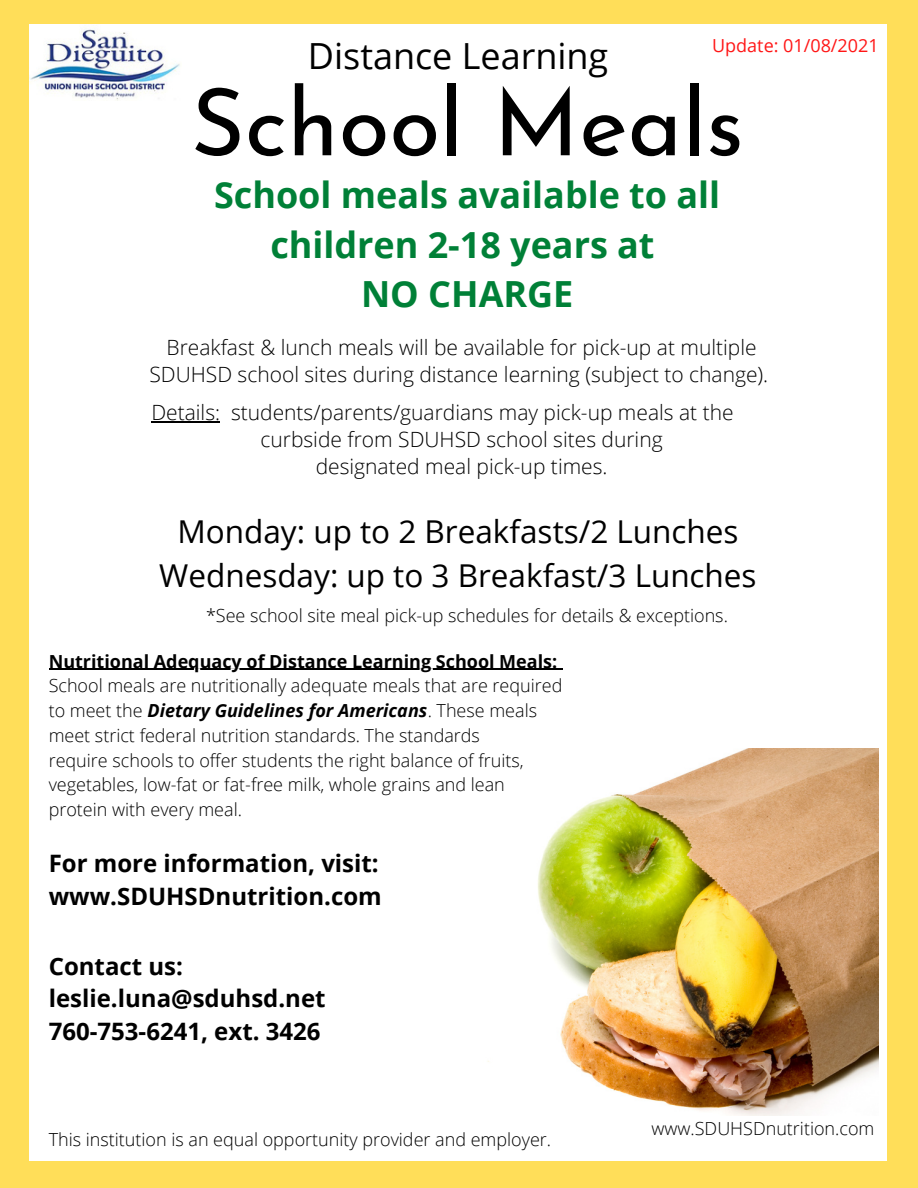
<style>
.page{position:relative;width:918px;height:1188px;background:#ffde59}
.page>*{position:absolute;margin:0;border:0;box-sizing:border-box;transform-origin:0 0}
.t1{font:93px "Josefin Sans";color:#000}
.t2{font:700 36px/49.5px "Open Sans";color:#008037;text-align:center}
.t3{font:36px "Open Sans";color:#000}
.t4{font:31.5px "Open Sans";color:#000}
.t5{font:700 24px "Open Sans";color:#000}
.t6{font:300 21px "Open Sans";color:#000}
.t7{font:300 18px "Open Sans";color:#000}
.t8{font:700 18px "Open Sans";color:#000}
.t9{font:italic 700 18px "Open Sans";color:#000}
.t10{font:18px "Open Sans";color:#ff1616}
.s1{font-weight:300;font-style:normal}
</style>
<div class="page">
<div style="left:29px;top:24px;width:858px;height:1136px;background:#fff"></div>
<img style="left:29px;top:29px;width:151px;height:72px">
<img style="left:488px;top:749px;width:390px;height:367px">
<hr style="left:151px;top:421px;width:69px;height:1px;background:#000">
<hr style="left:49px;top:669px;width:509px;height:1px;background:#000">
<p class="t3" style="left:308px;top:31px;width:302px">Distance Learning</p>
<p class="t10" style="left:712px;top:33px;width:168px">Update: 01/08/2021</p>
<p class="t1" style="left:191px;top:86px;width:555px">School Meals</p>
<p class="t2" style="left:214px;top:170px;width:508px">School meals available to all children 2-18 years at</p>
<p class="t2" style="left:361px;top:269px;width:214px">NO CHARGE</p>
<p class="t6" style="left:167px;top:332px;width:592px">Breakfast &amp; lunch meals will be available for pick-up at multiple</p>
<p class="t6" style="left:149px;top:359px;width:620px">SDUHSD school sites during distance learning (subject to change).</p>
<p class="t6" style="left:151px;top:397px;width:584px">Details: students/parents/guardians may pick-up meals at the</p>
<p class="t6" style="left:260px;top:424px;width:404px">curbside from SDUHSD school sites during</p>
<p class="t6" style="left:316px;top:451px;width:293px">designated meal pick-up times.</p>
<p class="t4" style="left:177px;top:510px;width:563px">Monday: up to 2 Breakfasts/2 Lunches</p>
<p class="t4" style="left:159px;top:553px;width:599px">Wednesday: up to 3 Breakfast/3 Lunches</p>
<p class="t7" style="left:206px;top:603px;width:523px">*See school site meal pick-up schedules for details &amp; exceptions.</p>
<p class="t8" style="left:49px;top:648px;width:510px">Nutritional Adequacy of Distance Learning School Meals:</p>
<p class="t7" style="left:49px;top:673px;width:515px">School meals are nutritionally adequate meals that are required</p>
<p class="t9" style="left:49px;top:698px;width:490px"><span class="s1">to meet the</span> Dietary Guidelines for Americans<span class="s1">. These meals</span></p>
<p class="t7" style="left:49px;top:723px;width:433px">meet strict federal nutrition standards. The standards</p>
<p class="t7" style="left:49px;top:747px;width:476px">require schools to offer students the right balance of fruits,</p>
<p class="t7" style="left:49px;top:772px;width:458px">vegetables, low-fat or fat-free milk, whole grains and lean</p>
<p class="t7" style="left:49px;top:797px;width:195px">protein with every meal.</p>
<p class="t5" style="left:49px;top:847px;width:332px">For more information, visit:</p>
<p class="t5" style="left:49px;top:879px;width:335px">www.SDUHSDnutrition.com</p>
<p class="t5" style="left:49px;top:949px;width:136px">Contact us:</p>
<p class="t5" style="left:49px;top:982px;width:278px">leslie.luna@sduhsd.net</p>
<p class="t5" style="left:49px;top:1014px;width:273px">760-753-6241, ext. 3426</p>
<p class="t7" style="left:49px;top:1126px;width:504px">This institution is an equal opportunity provider and employer.</p>
<p class="t7" style="left:652px;top:1116px;width:224px">www.SDUHSDnutrition.com</p>
</div>
